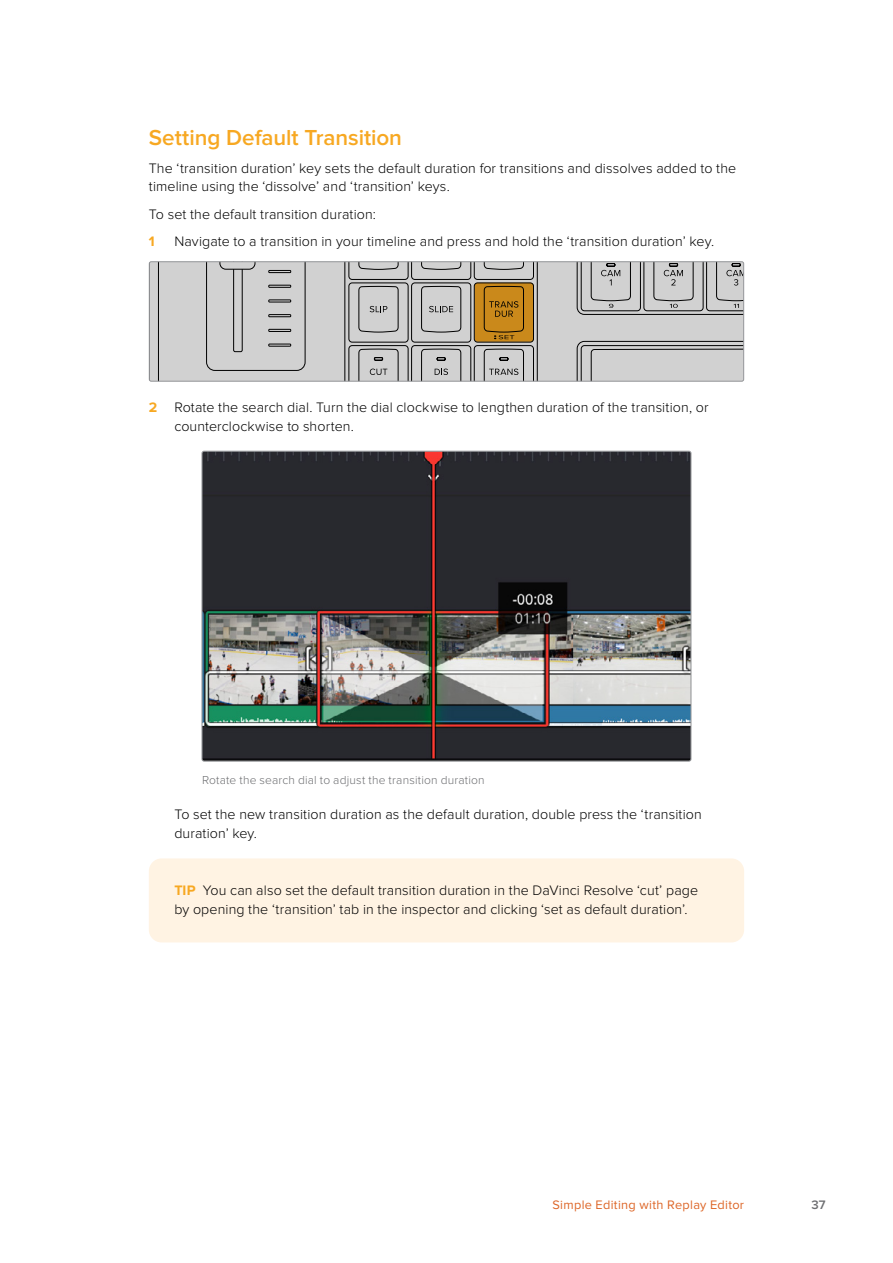
<style>
.page{position:relative;width:893px;height:1263px;background:#fff}
.page>*{position:absolute;margin:0;border:0;box-sizing:border-box;transform-origin:0 0}
.t1{font:600 22.5px "Proxima Nova";color:#f7a822}
.t2{font:300 14.25px/18.8px "Proxima Nova";letter-spacing:.005em;color:#000}
.t3{font:700 14.25px "Proxima Nova";color:#f7a822}
.t4{font:12.75px "Proxima Nova";letter-spacing:.025em;color:#dd6628}
.t5{font:600 12.75px "Proxima Nova";color:#6d6e71}
.t6{font:300 12px "Proxima Nova";letter-spacing:.015em;color:#6d6e71}
.s1{font-weight:700;color:#f7a822}
</style>
<div class="page">
<div style="left:149px;top:858px;width:595px;height:84px;background:#fff3e3;border-radius:13px"></div>
<svg style="left:158px;top:263px;width:584px;height:117px;background:#c6c6c6"></svg>
<svg style="left:206px;top:263px;width:99px;height:108px;background:#c5c5c5"></svg>
<div style="left:269px;top:344px;width:22px;height:2px;border:1px solid #000"></div>
<div style="left:269px;top:329px;width:22px;height:3px;border:1px solid #000"></div>
<div style="left:269px;top:314px;width:22px;height:3px;border:1px solid #000"></div>
<div style="left:269px;top:300px;width:22px;height:2px;border:1px solid #000"></div>
<div style="left:269px;top:285px;width:22px;height:2px;border:1px solid #000"></div>
<div style="left:269px;top:270px;width:22px;height:3px;border:1px solid #000"></div>
<svg style="left:581px;top:345px;width:161px;height:35px;background:#c3c3c3"></svg>
<svg style="left:349px;top:263px;width:185px;height:17px;background:#b6b6b6"></svg>
<div style="left:349px;top:283px;width:59px;height:59px;border:1px solid #000;border-radius:3px"></div>
<div style="left:411px;top:283px;width:60px;height:59px;border:1px solid #000;border-radius:3px"></div>
<svg style="left:349px;top:345px;width:185px;height:35px;background:#b5b5b5"></svg>
<svg style="left:421px;top:286px;width:40px;height:47px;background:#bababa"></svg>
<svg style="left:358px;top:286px;width:41px;height:47px;background:#bbb"></svg>
<svg style="left:581px;top:263px;width:161px;height:48px;background:#b9b9b9"></svg>
<div style="left:149px;top:261px;width:595px;height:121px;border:1px solid #939598;border-radius:2px"></div>
<svg style="left:475px;top:283px;width:59px;height:59px;background:#b37918"></svg>
<img style="left:203px;top:451px;width:488px;height:309px">
<div style="left:201px;top:451px;width:490px;height:311px;border:1px solid #939598;border-radius:2px"></div>
<h1 class="t1" style="left:149px;top:125px;width:255px">Setting Default Transition</h1>
<p class="t2" style="left:149px;top:159px;width:589px">The ‘transition duration’ key sets the default duration for transitions and dissolves added to the timeline using the ‘dissolve’ and ‘transition’ keys.</p>
<p class="t2" style="left:149px;top:205px;width:229px">To set the default transition duration:</p>
<p class="t3" style="left:149px;top:233px;width:7px">1</p>
<p class="t2" style="left:174px;top:232px;width:541px">Navigate to a transition in your timeline and press and hold the ‘transition duration’ key.</p>
<p class="t2" style="left:174px;top:398px;width:536px;text-indent:-26px"><span class="s1">2</span> Rotate the search dial. Turn the dial clockwise to lengthen duration of the transition, or counterclockwise to shorten.</p>
<p class="t6" style="left:202px;top:773px;width:284px">Rotate the search dial to adjust the transition duration</p>
<p class="t2" style="left:174px;top:805px;width:529px">To set the new transition duration as the default duration, double press the ‘transition duration’ key.</p>
<p class="t2" style="left:174px;top:881px;width:525px"><span class="s1">TIP</span> You can also set the default transition duration in the DaVinci Resolve ‘cut’ page by opening the ‘transition’ tab in the inspector and clicking ‘set as default duration’.</p>
<p class="t4" style="left:552px;top:1198px;width:193px">Simple Editing with Replay Editor</p>
<p class="t5" style="left:811px;top:1198px;width:16px">37</p>
</div>
